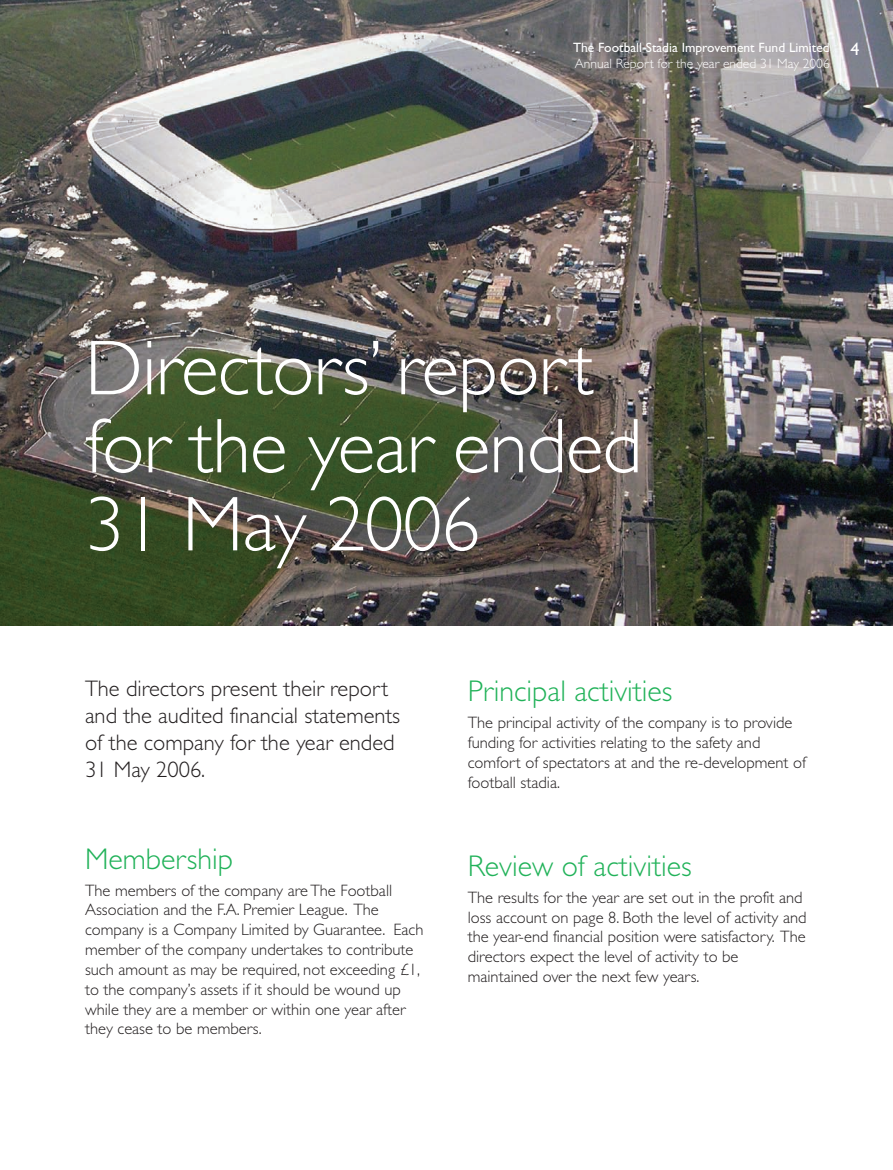
<style>
.page{position:relative;width:893px;height:1170px;background:#fff}
.page>*{position:absolute;margin:0;border:0;box-sizing:border-box;transform-origin:0 0}
.t1{font:300 78px/78px "Gill Sans";letter-spacing:-.01em;color:#fff}
.t2{font:300 30px "Gill Sans";color:#21b259}
.t3{font:300 22.5px/27px "Gill Sans";color:#231f20}
.t4{font:18px "Gill Sans";color:#fff}
.t5{font:300 16.5px/19.8px "Gill Sans";color:#231f20}
.t6{font:13.5px "Gill Sans";color:#fff}
.t7{font:300 13.5px "Gill Sans";color:#fff}
</style>
<div class="page">
<img style="left:0;top:0;width:893px;height:625px">
<hr style="left:840px;top:43px;width:1px;height:42px;background:#fff">
<p class="t6" style="left:573px;top:39px;width:258px">The Football Stadia Improvement Fund Limited</p>
<p class="t7" style="left:575px;top:55px;width:256px">Annual Report for the year ended 31 May 2006</p>
<p class="t4" style="left:850px;top:38px;width:10px">4</p>
<h1 class="t1" style="left:85px;top:328px;width:559px">Directors’ report for the year ended<br>31 May 2006</h1>
<h3 class="t3" style="left:85px;top:675px;width:317px">The directors present their report and the audited financial statements of the company for the year ended<br>31 May 2006.</h3>
<h2 class="t2" style="left:85px;top:841px;width:150px">Membership</h2>
<p class="t5" style="left:85px;top:880px;width:340px">The members of the company areThe Football Association and the F.A. Premier League. The company is a Company Limited by Guarantee. Each member of the company undertakes to contribute such amount as may be required, not exceeding £1, to the company’s assets if it should be wound up while they are a member or within one year after they cease to be members.</p>
<h2 class="t2" style="left:468px;top:673px;width:206px">Principal activities</h2>
<p class="t5" style="left:468px;top:712px;width:340px">The principal activity of the company is to provide funding for activities relating to the safety and comfort of spectators at and the re-development of football stadia.</p>
<h2 class="t2" style="left:468px;top:848px;width:225px">Review of activities</h2>
<p class="t5" style="left:468px;top:887px;width:340px">The results for the year are set out in the profit and loss account on page 8. Both the level of activity and the year-end financial position were satisfactory. The directors expect the level of activity to be maintained over the next few years.</p>
</div>
